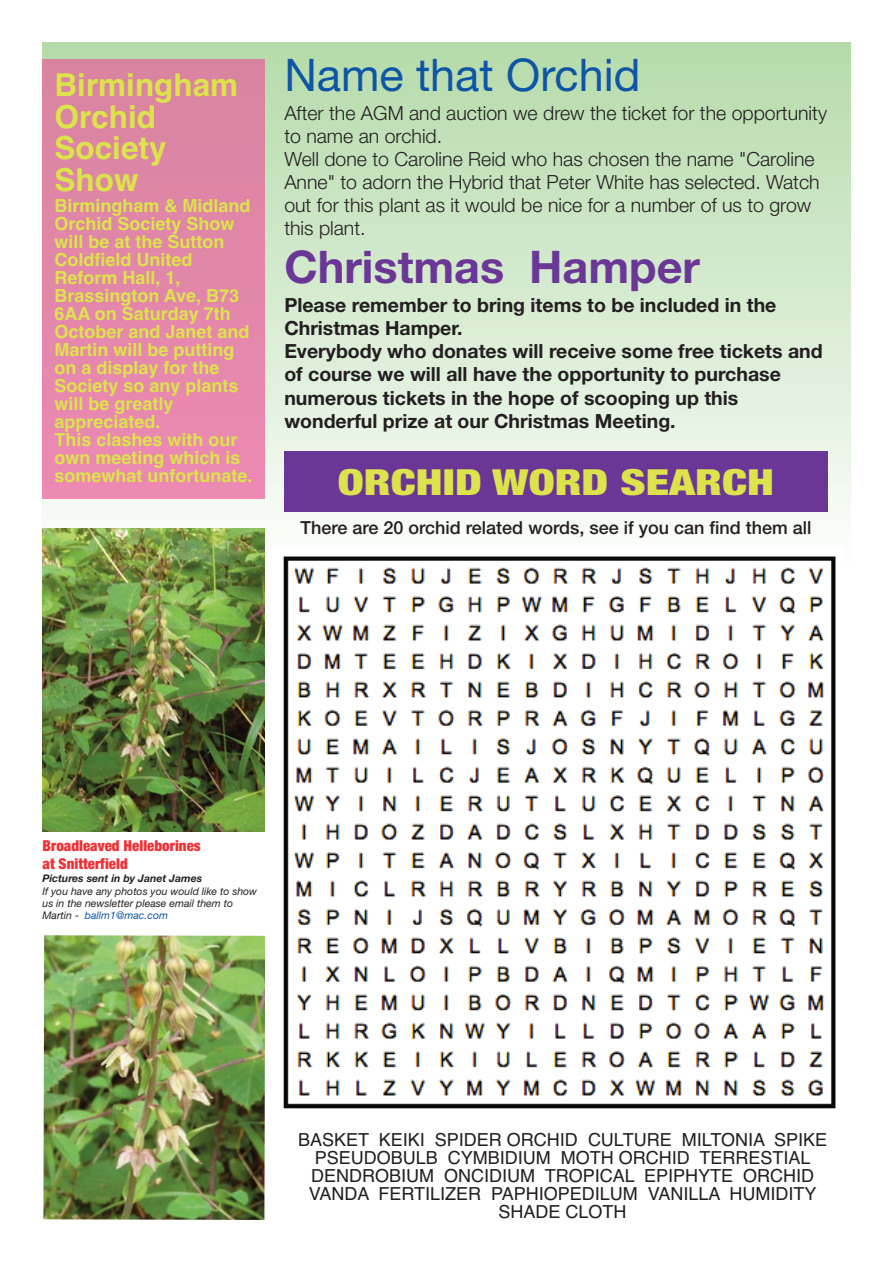
<style>
.page{position:relative;width:893px;height:1263px;background:#fff}
.page>*{position:absolute;margin:0;border:0;box-sizing:border-box;transform-origin:0 0}
.t1{font:700 45px "Helvetica Neue";color:#6b3796}
.t2{font:45px "Helvetica Neue";color:#0e55a6}
.t3{font:900 condensed 36px "Helvetica Neue";color:#dde34c;scale:1.3 1}
.t4{font:700 31.5px/31.5px "Helvetica";color:#dde34c}
.t5{font:300 19.5px/23px "Helvetica Neue";color:#231f20}
.t6{font:700 19.5px/23.2px "Helvetica Neue";color:#231f20}
.t7{font:700 18px/18px "Helvetica";color:#dde34c}
.t8{font:18px/18px "Helvetica";color:#231f20;text-align:center}
.t9{font:500 18px "Helvetica Neue";color:#231f20}
.t10{font:900 condensed 15px/18px "Helvetica Neue";color:#ee3136}
.t11{font:italic 10.5px/12.3px "Helvetica Neue";color:#231f20}
.t12{font:italic 700 10.5px "Helvetica Neue";color:#231f20}
.s1{color:#0e55a6}
</style>
<div class="page">
<div style="left:43px;top:43px;width:807px;height:528px;background:linear-gradient(to bottom,#b5daa9,#fcfefc)"></div>
<img style="left:43px;top:935px;width:222px;height:285px">
<img style="left:43px;top:528px;width:222px;height:303px">
<img style="left:43px;top:59px;width:222px;height:439px">
<img style="left:272px;top:549px;width:571px;height:560px">
<div style="left:284px;top:451px;width:544px;height:61px;background:#6b3796"></div>
<h3 class="t4" style="left:55px;top:72px;width:185px">Birmingham<br>Orchid<br>Society<br>Show</h3>
<p class="t7" style="left:55px;top:198px;width:200px">Birmingham &amp; Midland<br>Orchid Society Show will be at the Sutton<br>Coldfield United<br>Reform Hall, 1,<br>Brassington Ave, B73<br>6AA on Saturday 7th<br>October and Janet and<br>Martin will be putting on a display for the<br>Society so any plants will be greatly appreciated.<br>This clashes with our own meeting which is somewhat unfortunate.</p>
<h1 class="t2" style="left:284px;top:50px;width:357px">Name that Orchid</h1>
<p class="t5" style="left:284px;top:103px;width:544px">After the AGM and auction we drew the ticket for the opportunity to name an orchid.<br>Well done to Caroline Reid who has chosen the name "Caroline Anne" to adorn the Hybrid that Peter White has selected. Watch out for this plant as it would be nice for a number of us to grow this plant.</p>
<h1 class="t1" style="left:284px;top:251px;width:417px">Christmas Hamper</h1>
<p class="t6" style="left:284px;top:295px;width:540px">Please remember to bring items to be included in the Christmas Hamper.<br>Everybody who donates will receive some free tickets and of course we will all have the opportunity to purchase numerous tickets in the hope of scooping up this wonderful prize at our Christmas Meeting.</p>
<h2 class="t3" style="left:338px;top:461px;width:337px">ORCHID WORD SEARCH</h2>
<p class="t9" style="left:300px;top:521px;width:512px">There are 20 orchid related words, see if you can find them all</p>
<p class="t10" style="left:43px;top:837px;width:160px">Broadleaved Helleborines at Snitterfield</p>
<p class="t12" style="left:43px;top:875px;width:161px">Pictures sent in by Janet James</p>
<p class="t11" style="left:43px;top:886px;width:216px">If you have any photos you would like to show us in the newsletter please email them to<br>Martin - <span class="s1">ballm1@mac.com</span></p>
<p class="t8" style="left:298px;top:1132px;width:530px">BASKET KEIKI SPIDER ORCHID CULTURE MILTONIA SPIKE PSEUDOBULB CYMBIDIUM MOTH ORCHID TERRESTIAL DENDROBIUM ONCIDIUM TROPICAL EPIPHYTE ORCHID VANDA FERTILIZER PAPHIOPEDILUM VANILLA HUMIDITY SHADE CLOTH</p>
</div>
